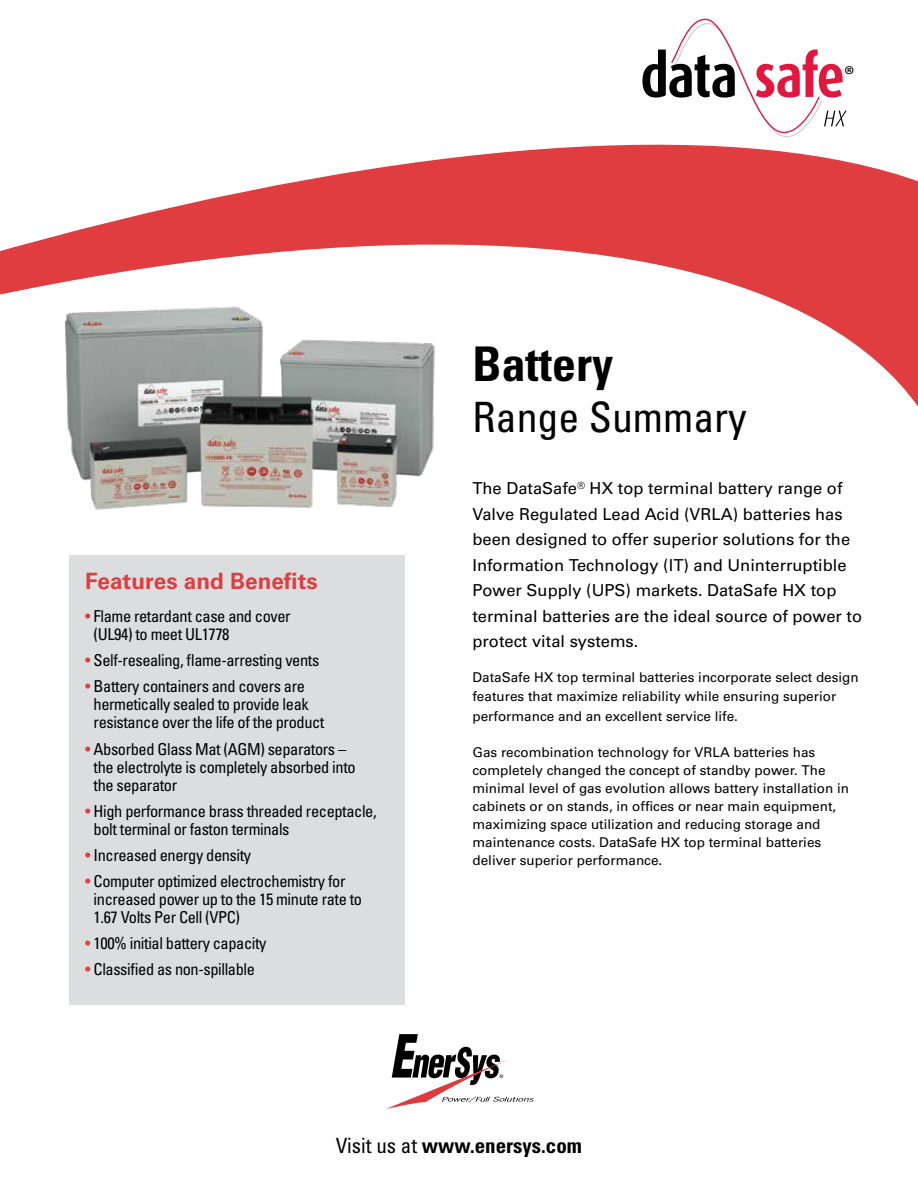
<style>
.page{position:relative;width:918px;height:1188px;background:#fff}
.page>*{position:absolute;margin:0;border:0;box-sizing:border-box;transform-origin:0 0}
.t1{font:700 condensed 47.85px "Univers";color:#000}
.t2{font:condensed 41.85px "Univers";color:#000}
.t3{font:24.75px "Myriad Pro";color:#000}
.t4{font:700 22.5px "Univers";color:#df3d40}
.t5{font:700 condensed 21px "Univers";color:#000}
.t6{font:condensed 16.5px/18px "Univers";letter-spacing:-.025em;color:#000}
.t7{font:16.5px/25.5px "Univers";color:#000}
.t8{font:13.5px/18px "Univers";color:#000}
.s1{color:#df3d40}
.s2{font-weight:400}
</style>
<div class="page">
<svg style="left:683px;top:18px;width:43px;height:20px"></svg>
<svg style="left:0;top:38px;width:918px;height:472px"></svg>
<div style="left:69px;top:555px;width:336px;height:449px;background:#dcddde"></div>
<svg style="left:386px;top:1034px;width:148px;height:75px"></svg>
<h3 class="t3" style="left:844px;top:61px;width:12px">®</h3>
<h3 class="t4" style="left:85px;top:568px;width:234px">Features and Benefits</h3>
<p class="t6" style="left:94px;top:607px;width:199px;text-indent:-8px"><span class="s1">•</span> Flame retardant case and cover (UL94) to meet UL1778</p>
<p class="t6" style="left:85px;top:651px;width:236px"><span class="s1">•</span> Self-resealing, flame-arresting vents</p>
<p class="t6" style="left:94px;top:677px;width:232px;text-indent:-8px"><span class="s1">•</span> Battery containers and covers are hermetically sealed to provide leak resistance over the life of the product</p>
<p class="t6" style="left:94px;top:739px;width:264px;text-indent:-8px"><span class="s1">•</span> Absorbed Glass Mat (AGM) separators – the electrolyte is completely absorbed into the separator</p>
<p class="t6" style="left:94px;top:802px;width:285px;text-indent:-8px"><span class="s1">•</span> High performance brass threaded receptacle, bolt terminal or faston terminals</p>
<p class="t6" style="left:85px;top:846px;width:167px"><span class="s1">•</span> Increased energy density</p>
<p class="t6" style="left:94px;top:872px;width:270px;text-indent:-8px"><span class="s1">•</span> Computer optimized electrochemistry for increased power up to the 15 minute rate to<br>1.67 Volts Per Cell (VPC)</p>
<p class="t6" style="left:85px;top:934px;width:183px"><span class="s1">•</span> 100% initial battery capacity</p>
<p class="t6" style="left:85px;top:960px;width:171px"><span class="s1">•</span> Classified as non-spillable</p>
<h1 class="t1" style="left:472px;top:335px;width:142px">Battery</h1>
<h2 class="t2" style="left:472px;top:390px;width:276px">Range Summary</h2>
<p class="t7" style="left:472px;top:476px;width:391px">The DataSafe<sup>®</sup> HX top terminal battery range of Valve Regulated Lead Acid (VRLA) batteries has been designed to offer superior solutions for the Information Technology (IT) and Uninterruptible Power Supply (UPS) markets. DataSafe HX top terminal batteries are the ideal source of power to protect vital systems.</p>
<p class="t8" style="left:472px;top:667px;width:388px;line-height:19.5px">DataSafe HX top terminal batteries incorporate select design features that maximize reliability while ensuring superior performance and an excellent service life.</p>
<p class="t8" style="left:472px;top:743px;width:378px">Gas recombination technology for VRLA batteries has completely changed the concept of standby power. The minimal level of gas evolution allows battery installation in cabinets or on stands, in offices or near main equipment, maximizing space utilization and reducing storage and maintenance costs. DataSafe HX top terminal batteries deliver superior performance.</p>
<p class="t5" style="left:336px;top:1133px;width:248px"><span class="s2">Visit us at</span> www.enersys.com</p>
</div>
